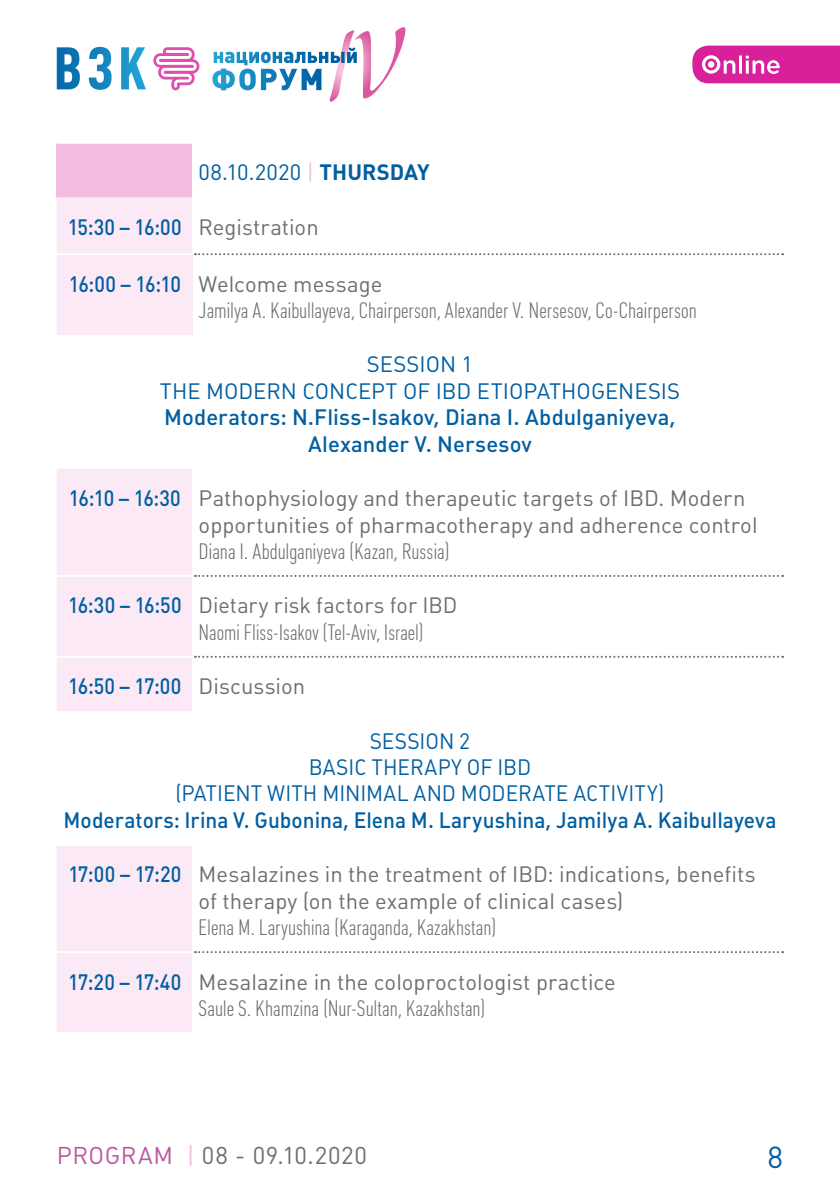
<style>
.page{position:relative;width:840px;height:1191px;background:#fff}
.page>*{position:absolute;margin:0;border:0;box-sizing:border-box;transform-origin:0 0}
.t1{font:30px "K Plumb";color:#005ea1}
.t2{font:24px "K Plumb";letter-spacing:.03em;color:#6d6e71}
.t3{font:22px/26.4px "K Plumb";color:#6d6e71;text-align:center}
.t4{font:300 condensed 22px/26.4px "K Plumb";color:#6d6e71}
.t5{font:500 22px/26.4px "K Plumb";color:#005ea1;text-align:center}
.t6{font:500 22px "K Plumb";color:#005ea1;scale:.95 1}
.t7{font:22px/26.4px "K Plumb";color:#005ea1;text-align:center}
.t8{font:22px/26.4px "K Plumb";color:#005ea1;text-align:center;scale:.95 1}
.t9{font:500 22px "K Plumb";color:#005ea1;scale:.9 1}
.s1{color:#f3bce1}
.s2{font-weight:700}
.s3{font-weight:500;color:#005ea1}
.s4{font-weight:500;font-stretch:normal;color:#005ea1}
.s5{font-weight:400;font-stretch:normal}
.s6{font-weight:400;color:#6d6e71}
.s7{font-weight:300;font-stretch:condensed}
.s8{color:#bd56a0}
</style>
<div class="page">
<svg style="left:692px;top:46px;width:147px;height:37px;background:#db3ba6"></svg>
<svg style="left:57px;top:27px;width:349px;height:75px"></svg>
<div style="left:57px;top:143px;width:136px;height:54px;background:#f3bce1"></div>
<svg style="left:57px;top:197px;width:136px;height:835px;fill:#fbe9f5"></svg>
<hr style="left:192px;top:144px;width:2px;height:53px;background:#fff">
<hr style="left:192px;top:197px;width:2px;height:56px;background:#fff">
<hr style="left:192px;top:469px;width:2px;height:106px;background:#fff">
<hr style="left:192px;top:577px;width:2px;height:79px;background:#fff">
<hr style="left:192px;top:658px;width:2px;height:53px;background:#fff">
<hr style="left:192px;top:846px;width:2px;height:105px;background:#fff">
<hr style="left:192px;top:953px;width:2px;height:79px;background:#fff">
<hr style="left:57px;top:142px;width:136px;height:2px;background:#fff">
<svg style="left:195px;top:951px;width:587px;height:2px"></svg>
<hr style="left:57px;top:951px;width:137px;height:2px;background:#fff">
<hr style="left:57px;top:253px;width:137px;height:2px;background:#fff">
<hr style="left:57px;top:575px;width:137px;height:2px;background:#fff">
<hr style="left:57px;top:656px;width:137px;height:2px;background:#fff">
<hr style="left:57px;top:844px;width:137px;height:2px;background:#fff">
<svg style="left:195px;top:253px;width:587px;height:2px"></svg>
<svg style="left:195px;top:575px;width:587px;height:2px"></svg>
<svg style="left:195px;top:656px;width:587px;height:2px"></svg>
<p class="t7" style="left:198px;top:159px;width:232px">08.10.2020 <span class="s1">|</span> <span class="s2">THURSDAY</span></p>
<p class="t3" style="left:68px;top:214px;width:252px"><span class="s3">15:30 – 16:00</span> Registration</p>
<p class="t4" style="left:198px;top:271px;width:499px;text-indent:-130px"><span class="s4">16:00 – 16:10</span> <span class="s5">Welcome message<br></span>Jamilya A. Kaibullayeva, Chairperson, Alexander V. Nersesov, Co-Chairperson</p>
<p class="t7" style="left:160px;top:351px;width:521px">SESSION 1<br>THE MODERN CONCEPT OF IBD ETIOPATHOGENESIS</p>
<p class="t5" style="left:164px;top:404px;width:512px">Moderators: N.Fliss-Isakov, Diana I. Abdulganiyeva,<br>Alexander V. Nersesov</p>
<p class="t3" style="left:198px;top:485px;width:560px;text-align:left;text-indent:-130px"><span class="s3">16:10 – 16:30</span> Pathophysiology and therapeutic targets of IBD. Modern opportunities of pharmacotherapy and adherence control</p>
<p class="t4" style="left:198px;top:538px;width:252px">Diana I. Abdulganiyeva (Kazan, Russia)</p>
<p class="t4" style="left:198px;top:593px;width:260px;text-indent:-130px"><span class="s4">16:30 – 16:50</span> <span class="s5">Dietary risk factors for IBD<br></span>Naomi Fliss-Isakov (Tel-Aviv, Israel)</p>
<p class="t9" style="left:68px;top:674px;width:265px">16:50 – 17:00 <span class="s6">Discussion</span></p>
<p class="t8" style="left:175px;top:727px;width:515px">SESSION 2<br>BASIC THERAPY OF IBD<br>(PATIENT WITH MINIMAL AND MODERATE ACTIVITY)</p>
<p class="t6" style="left:64px;top:807px;width:751px">Moderators: Irina V. Gubonina, Elena M. Laryushina, Jamilya A. Kaibullayeva</p>
<p class="t3" style="left:68px;top:861px;width:688px"><span class="s3">17:00 – 17:20</span> Mesalazines in the treatment of IBD: indications, benefits of therapy (on the example of clinical cases)</p>
<p class="t4" style="left:198px;top:914px;width:299px">Elena M. Laryushina (Karaganda, Kazakhstan)</p>
<p class="t3" style="left:68px;top:968px;width:549px"><span class="s3">17:20 – 17:40</span> Mesalazine in the coloproctologist practice<br><span class="s7">Saule S. Khamzina (Nur-Sultan, Kazakhstan)</span></p>
<p class="t2" style="left:57px;top:1141px;width:311px"><span class="s8">PROGRAM</span> <span class="s1">|</span> 08 - 09.10.2020</p>
<h1 class="t1" style="left:767px;top:1140px;width:17px">8</h1>
</div>
